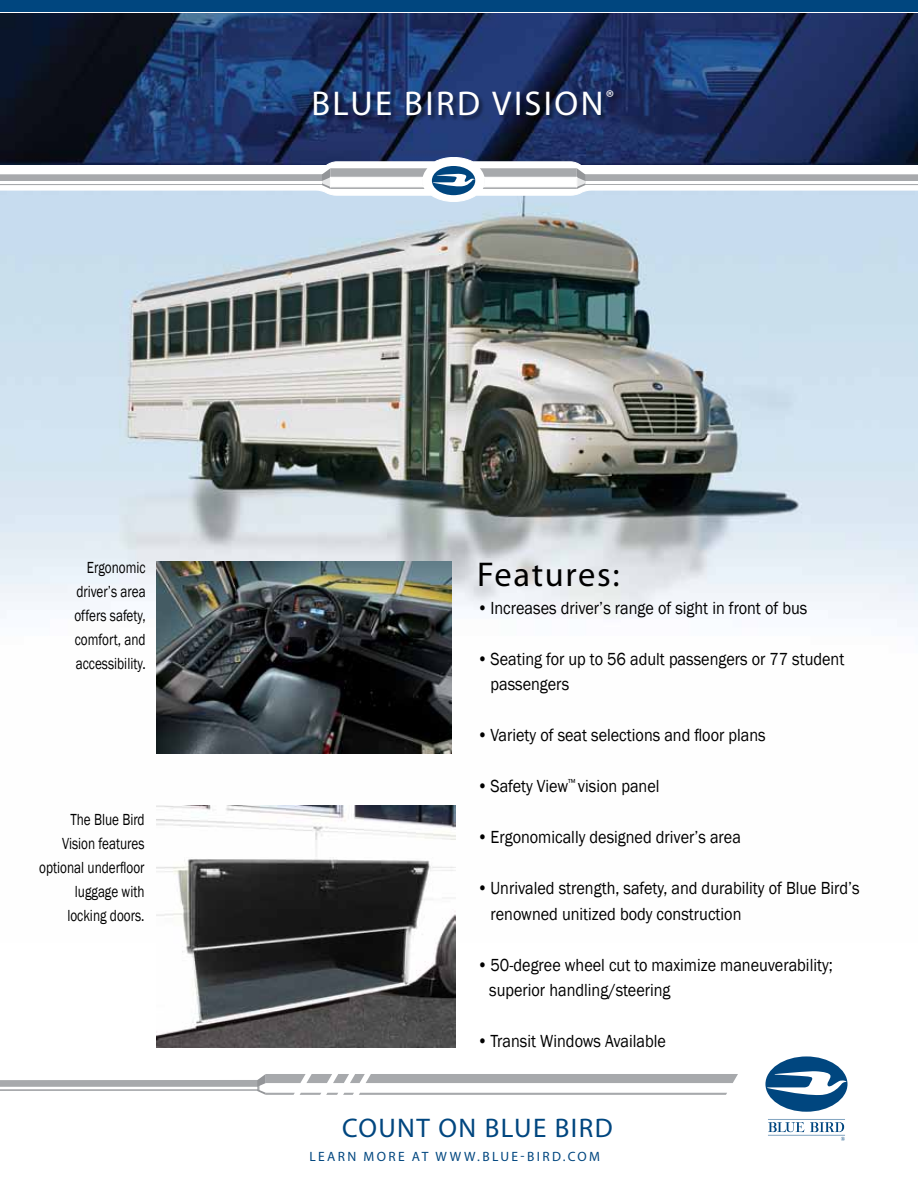
<style>
.page{position:relative;width:918px;height:1188px;background:#fff}
.page>*{position:absolute;margin:0;border:0;box-sizing:border-box;transform-origin:0 0}
.t1{font:34.5px "Myriad Pro";letter-spacing:.07em;color:#fff}
.t2{font:34.5px "Myriad Pro";color:#000}
.t3{font:27px "Myriad Pro";letter-spacing:.05em;color:#00467f}
.t4{font:18px/25.5px "Franklin Gothic";color:#000;scale:.9 1}
.t5{font:16.5px/24px "Franklin Gothic";color:#000;text-align:justify;scale:.8 1}
.t6{font:13.5px "Myriad Pro";letter-spacing:.175em;color:#00467f}
</style>
<div class="page">
<img style="left:0;top:202px;width:918px;height:741px">
<img style="left:0;top:14px;width:918px;height:143px">
<div style="left:0;top:0;width:918px;height:11px;background:#00467f"></div>
<svg style="left:0;top:1074px;width:738px;height:21px"></svg>
<svg style="left:765px;top:1056px;width:83px;height:56px"></svg>
<svg style="left:768px;top:1119px;width:77px;height:22px"></svg>
<div style="left:314px;top:90px;width:306px;height:32px;background:#000;opacity:.5"></div>
<img style="left:157px;top:806px;width:298px;height:242px">
<img style="left:156px;top:561px;width:296px;height:193px">
<svg style="left:0;top:157px;width:918px;height:45px"></svg>
<h1 class="t1" style="left:311px;top:82px;width:304px">BLUE BIRD VISION<sup>®</sup></h1>
<p class="t5" style="left:74px;top:556px;width:91px;text-indent:12px">Ergonomic driver’s area offers safety, comfort, and accessibility.</p>
<p class="t5" style="left:39px;top:808px;width:133px;text-align:right">The Blue Bird<br>Vision features optional underfloor luggage with locking doors.</p>
<h1 class="t2" style="left:477px;top:553px;width:144px">FEATURES:</h1>
<p class="t4" style="left:477px;top:595px;width:369px">• Increases driver’s range of sight in front of bus</p>
<p class="t4" style="left:490px;top:646px;width:395px;text-indent:-13px">• Seating for up to 56 adult passengers or 77 student passengers</p>
<p class="t4" style="left:477px;top:723px;width:322px">• Variety of seat selections and floor plans</p>
<p class="t4" style="left:477px;top:774px;width:204px">• Safety View<sup>™</sup> vision panel</p>
<p class="t4" style="left:477px;top:825px;width:295px">• Ergonomically designed driver’s area</p>
<p class="t4" style="left:490px;top:876px;width:412px;text-indent:-13px">• Unrivaled strength, safety, and durability of Blue Bird’s renowned unitized body construction</p>
<p class="t4" style="left:489px;top:952px;width:383px;text-indent:-12px">• 50-degree wheel cut to maximize maneuverability; superior handling/steering</p>
<p class="t4" style="left:477px;top:1029px;width:212px">• Transit Windows Available</p>
<h2 class="t3" style="left:342px;top:1111px;width:272px">COUNT ON BLUE BIRD</h2>
<p class="t6" style="left:309px;top:1148px;width:292px">LEARN MORE AT WWW.BLUE-BIRD.COM</p>
</div>
